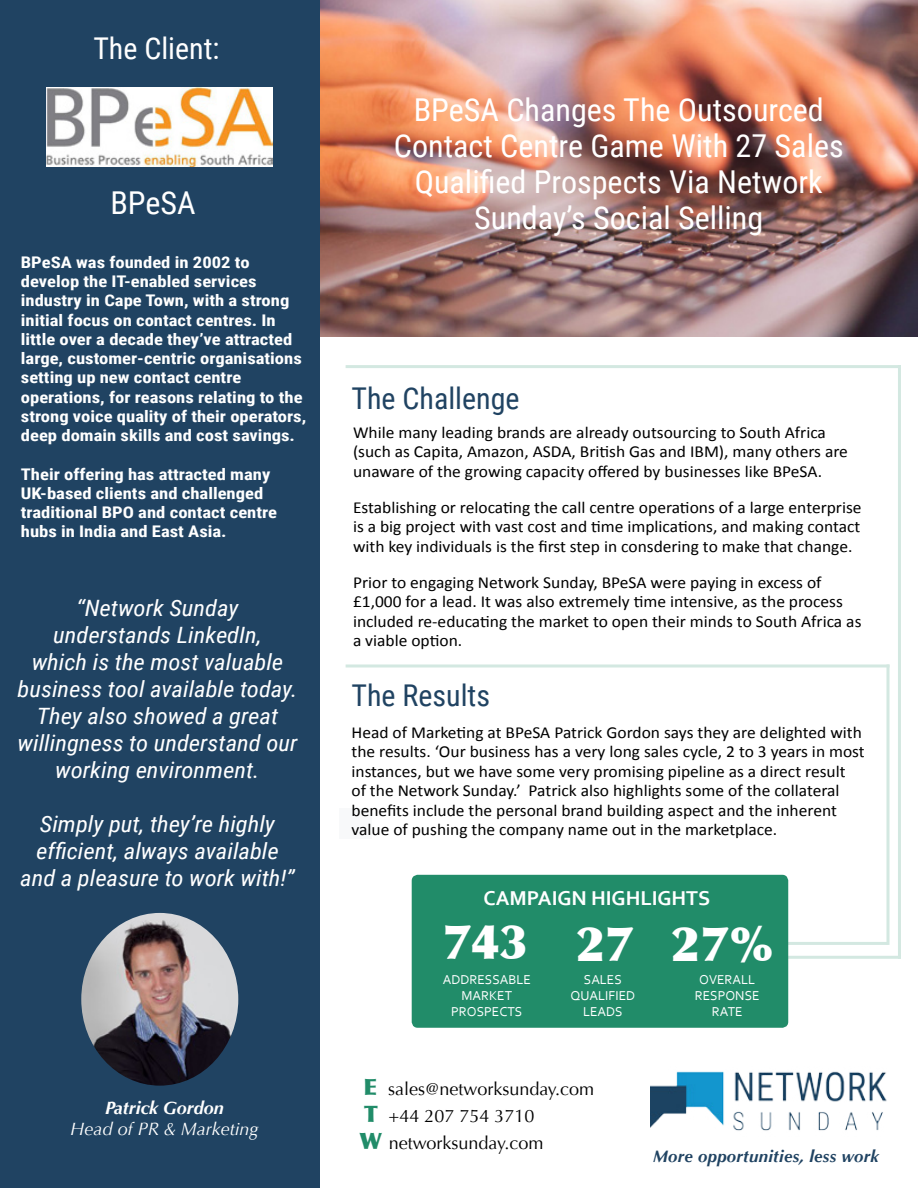
<style>
.page{position:relative;width:918px;height:1188px;background:#fff}
.page>*{position:absolute;margin:0;border:0;box-sizing:border-box;transform-origin:0 0}
.t1{font:900 48px "Optima";color:#fff}
.t2{font:31.5px/36px "Roboto Condensed";color:#fff;text-align:center}
.t3{font:30px "Roboto Condensed";color:#204362}
.t4{font:30px "Roboto Condensed";color:#fff}
.t5{font:italic 22.5px/27px "Roboto Condensed";color:#fff;text-align:center;scale:1.09 1}
.t6{font:700 21px "Corbel";color:#fff}
.t7{font:18px/27px "Optima";color:#000}
.t8{font:italic 18px "Optima";color:#fff}
.t9{font:italic 700 18px "Optima";color:#fff}
.t10{font:16.8px/19.5px "Calibri";color:#000;scale:1.04 1}
.t11{font:italic 700 16.8px "Optima";letter-spacing:.015em;color:#204362}
.t12{font:700 16.05px/19.2px "Roboto Condensed";color:#fff;scale:1.16 1}
.t13{font:13.5px/16.2px "Corbel";color:#fff;text-align:center}
.s1{font-weight:900;font-size:22.5px;color:#218c69}
</style>
<div class="page">
<img style="left:320px;top:0;width:598px;height:337px">
<div style="left:0;top:0;width:320px;height:1188px;background:#204362"></div>
<div style="left:339px;top:808px;width:33px;height:31px;background:#f8f9fa"></div>
<img style="left:651px;top:1071px;width:236px;height:60px">
<hr style="left:898px;top:365px;width:3px;height:594px;background:#d3e8e1">
<hr style="left:886px;top:664px;width:4px;height:281px;background:#deede8">
<svg style="left:346px;top:664px;width:544px;height:4px;background:#ddede7"></svg>
<hr style="left:346px;top:365px;width:555px;height:3px;background:#d3e8e1">
<hr style="left:541px;top:942px;width:347px;height:3px;background:#d3e8e1">
<hr style="left:554px;top:956px;width:347px;height:3px;background:#d3e8e1">
<div style="left:412px;top:875px;width:376px;height:153px;background:#218c69;border-radius:6px"></div>
<img style="left:47px;top:88px;width:226px;height:79px">
<img style="left:81px;top:913px;width:157px;height:173px">
<h3 class="t4" style="left:93px;top:28px;width:128px">The Client:</h3>
<h2 class="t2" style="left:110px;top:184px;width:87px">BPeSA</h2>
<p class="t12" style="left:21px;top:252px;width:248px">BPeSA was founded in 2002 to develop the IT-enabled services industry in Cape Town, with a strong initial focus on contact centres. In little over a decade they’ve attracted large, customer-centric organisations setting up new contact centre operations, for reasons relating to the strong voice quality of their operators, deep domain skills and cost savings.</p>
<p class="t12" style="left:21px;top:464px;width:222px">Their offering has attracted many<br>UK-based clients and challenged traditional BPO and contact centre hubs in India and East Asia.</p>
<h3 class="t5" style="left:18px;top:593px;width:258px">‘‘Network Sunday understands LinkedIn,<br>which is the most valuable business tool available today.<br>They also showed a great willingness to understand our working environment.</h3>
<h3 class="t5" style="left:20px;top:809px;width:253px">Simply put, they’re highly efficient, always available and a pleasure to work with!’’</h3>
<p class="t9" style="left:105px;top:1097px;width:120px">Patrick Gordon</p>
<p class="t8" style="left:70px;top:1119px;width:190px">Head of PR &amp; Marketing</p>
<h2 class="t2" style="left:394px;top:91px;width:451px">BPeSA Changes The Outsourced<br>Contact Centre Game With 27 Sales<br>Qualified Prospects Via Network<br>Sunday’s Social Selling</h2>
<h3 class="t3" style="left:352px;top:377px;width:170px">The Challenge</h3>
<p class="t10" style="left:353px;top:422px;width:477px">While many leading brands are already outsourcing to South Africa (such as Capita, Amazon, ASDA, British Gas and IBM), many others are unaware of the growing capacity offered by businesses like BPeSA.</p>
<p class="t10" style="left:353px;top:497px;width:491px;text-align:justify">Establishing or relocating the call centre operations of a large enterprise is a big project with vast cost and time implications, and making contact with key individuals is the first step in consdering to make that change.</p>
<p class="t10" style="left:353px;top:572px;width:490px">Prior to engaging Network Sunday, BPeSA were paying in excess of £1,000 for a lead. It was also extremely time intensive, as the process included re-educating the market to open their minds to South Africa as a viable option.</p>
<h3 class="t3" style="left:352px;top:675px;width:140px">The Results</h3>
<p class="t10" style="left:352px;top:722px;width:495px">Head of Marketing at BPeSA Patrick Gordon says they are delighted with the results. ‘Our business has a very long sales cycle, 2 to 3 years in most instances, but we have some very promising pipeline as a direct result<br>of the Network Sunday.’ Patrick also highlights some of the collateral benefits include the personal brand building aspect and the inherent value of pushing the company name out in the marketplace.</p>
<p class="t6" style="left:483px;top:885px;width:228px">CAMPAIGN HIGHLIGHTS</p>
<h1 class="t1" style="left:443px;top:913px;width:87px">743</h1>
<p class="t13" style="left:443px;top:971px;width:90px">ADDRESSABLE</p>
<h1 class="t1" style="left:576px;top:915px;width:200px">27 27%</h1>
<p class="t13" style="left:571px;top:971px;width:66px">SALES<br>QUALIFIED<br>LEADS</p>
<p class="t13" style="left:695px;top:971px;width:66px">OVERALL<br>RESPONSE<br>RATE</p>
<p class="t13" style="left:451px;top:987px;width:73px">MARKET<br>PROSPECTS</p>
<p class="t7" style="left:360px;top:1076px;width:236px"><span class="s1">E</span> sales@networksunday.com<br><span class="s1">T</span> +44 207 754 3710<br><span class="s1">W</span> networksunday.com</p>
<p class="t11" style="left:653px;top:1146px;width:227px">More opportunities, less work</p>
</div>
